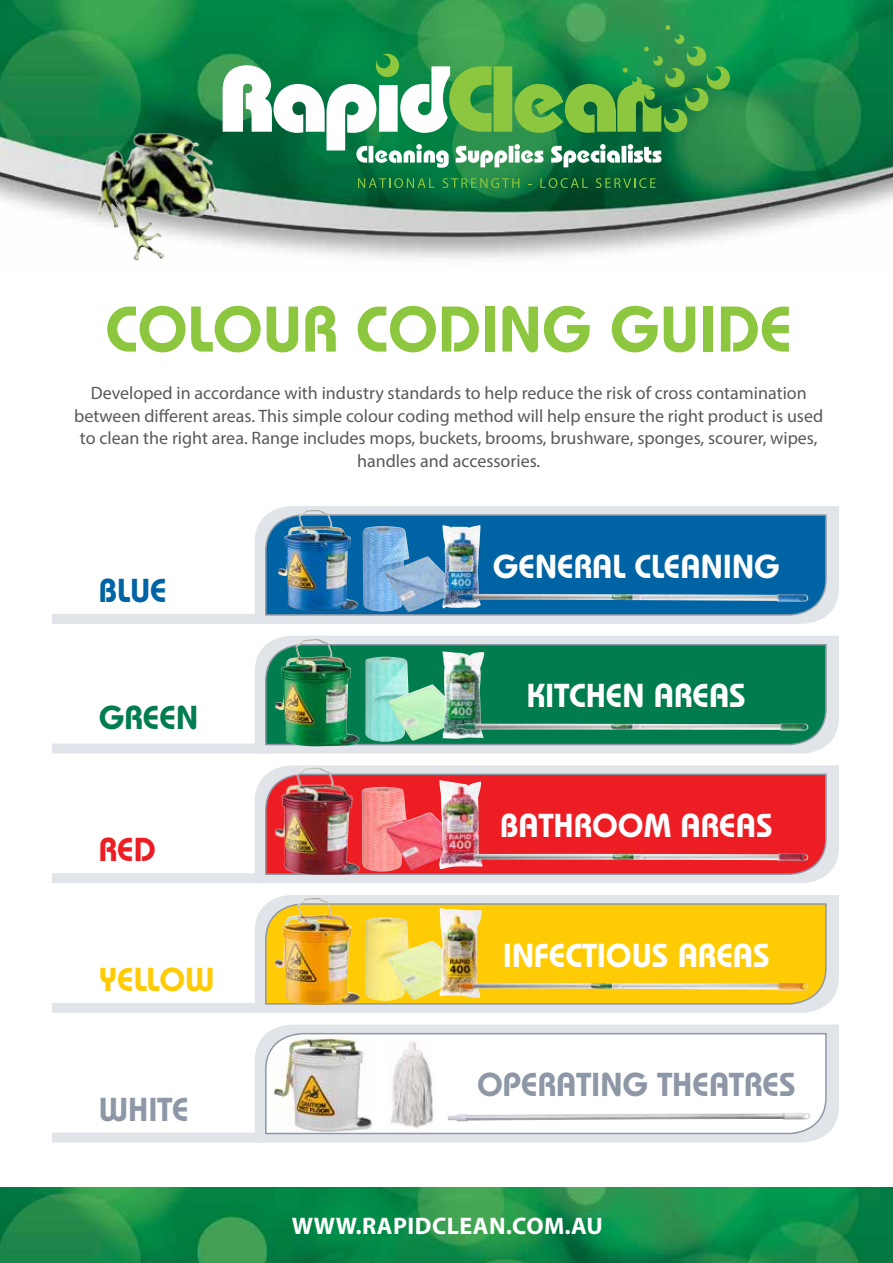
<style>
.page{position:relative;width:893px;height:1263px;background:#fff}
.page>*{position:absolute;margin:0;border:0;box-sizing:border-box;transform-origin:0 0}
.t1{font:600 64.35px "ITC Bauhaus LTCE";color:#8dc63f}
.t2{font:600 33.15px "ITC Bauhaus LTCE";color:#fff}
.t3{font:600 33.15px "ITC Bauhaus LTCE";color:#8d97a5}
.t4{font:600 33.15px "ITC Bauhaus LTCE";color:#ffcb05}
.t5{font:600 33.15px "ITC Bauhaus LTCE";color:#007c4e}
.t6{font:600 33.15px "ITC Bauhaus LTCE";color:#0063a3}
.t7{font:600 33.15px "ITC Bauhaus LTCE";color:#ed1d24}
.t8{font:700 24px "Myriad Pro";letter-spacing:.02em;color:#fff}
.t9{font:18px/22.5px "Myriad Pro";color:#58595b;text-align:center}
</style>
<div class="page">
<img style="left:0;top:0;width:893px;height:260px">
<img style="left:0;top:1188px;width:893px;height:75px">
<svg style="left:223px;top:25px;width:508px;height:143px"></svg>
<svg style="left:358px;top:178px;width:76px;height:10px"></svg>
<svg style="left:443px;top:178px;width:76px;height:10px"></svg>
<svg style="left:540px;top:178px;width:48px;height:10px"></svg>
<svg style="left:596px;top:178px;width:60px;height:10px"></svg>
<img style="left:79px;top:106px;width:178px;height:155px">
<div style="left:52px;top:614px;width:217px;height:10px;background:#e1e4e9"></div>
<div style="left:52px;top:743px;width:217px;height:10px;background:#e1e4e9"></div>
<div style="left:52px;top:873px;width:217px;height:10px;background:#e1e4e9"></div>
<div style="left:52px;top:1003px;width:217px;height:10px;background:#e1e4e9"></div>
<div style="left:52px;top:1132px;width:217px;height:10px;background:#e1e4e9"></div>
<div style="left:255px;top:506px;width:584px;height:118px;background:#e1e4e9"></div>
<svg style="left:264px;top:514px;width:563px;height:102px;background:#0c69a5"></svg>
<div style="left:255px;top:636px;width:584px;height:117px;background:#e1e4e9"></div>
<svg style="left:264px;top:643px;width:563px;height:103px;background:#0f8158"></svg>
<svg style="left:255px;top:765px;width:584px;height:118px;background:#e2e5ea"></svg>
<svg style="left:264px;top:773px;width:563px;height:103px;background:#e82a31"></svg>
<div style="left:255px;top:895px;width:584px;height:118px;background:#e1e4e9"></div>
<svg style="left:264px;top:902px;width:563px;height:103px;background:#f9c913"></svg>
<div style="left:255px;top:1025px;width:584px;height:117px;background:#e1e4e9"></div>
<svg style="left:264px;top:1032px;width:563px;height:103px"></svg>
<img style="left:278px;top:510px;width:80px;height:101px">
<img style="left:275px;top:639px;width:84px;height:107px">
<img style="left:272px;top:765px;width:89px;height:113px">
<img style="left:275px;top:898px;width:85px;height:107px">
<img style="left:361px;top:787px;width:46px;height:85px">
<img style="left:365px;top:657px;width:44px;height:85px">
<img style="left:364px;top:917px;width:45px;height:84px">
<img style="left:386px;top:812px;width:79px;height:59px">
<img style="left:387px;top:684px;width:78px;height:56px">
<img style="left:388px;top:941px;width:80px;height:59px">
<img style="left:442px;top:651px;width:42px;height:88px">
<img style="left:439px;top:780px;width:44px;height:89px">
<img style="left:439px;top:908px;width:43px;height:90px">
<img style="left:363px;top:526px;width:46px;height:86px">
<img style="left:385px;top:556px;width:74px;height:56px">
<img style="left:442px;top:525px;width:39px;height:83px">
<img style="left:457px;top:593px;width:352px;height:9px">
<img style="left:457px;top:723px;width:351px;height:8px">
<img style="left:457px;top:853px;width:352px;height:8px">
<img style="left:457px;top:982px;width:351px;height:8px">
<img style="left:387px;top:1040px;width:48px;height:89px">
<img style="left:447px;top:1112px;width:363px;height:9px">
<h1 class="t1" style="left:105px;top:290px;width:688px">COLOUR CODING GUIDE</h1>
<p class="t9" style="left:74px;top:382px;width:751px">Developed in accordance with industry standards to help reduce the risk of cross contamination between different areas. This simple colour coding method will help ensure the right product is used to clean the right area. Range includes mops, buckets, brooms, brushware, sponges, scourer, wipes, handles and accessories.</p>
<h2 class="t6" style="left:99px;top:570px;width:70px">BLUE</h2>
<h2 class="t5" style="left:99px;top:697px;width:101px">GREEN</h2>
<h2 class="t7" style="left:99px;top:830px;width:59px">RED</h2>
<h2 class="t4" style="left:99px;top:959px;width:118px">YELLOW</h2>
<h2 class="t3" style="left:99px;top:1089px;width:92px">WHITE</h2>
<h2 class="t2" style="left:493px;top:546px;width:289px">GENERAL CLEANING</h2>
<h2 class="t2" style="left:527px;top:676px;width:221px">KITCHEN AREAS</h2>
<h2 class="t2" style="left:500px;top:805px;width:274px">BATHROOM AREAS</h2>
<h2 class="t2" style="left:503px;top:935px;width:268px">INFECTIOUS AREAS</h2>
<h2 class="t3" style="left:477px;top:1065px;width:320px">OPERATING THEATRES</h2>
<h3 class="t8" style="left:292px;top:1210px;width:312px">WWW.RAPIDCLEAN.COM.AU</h3>
</div>
